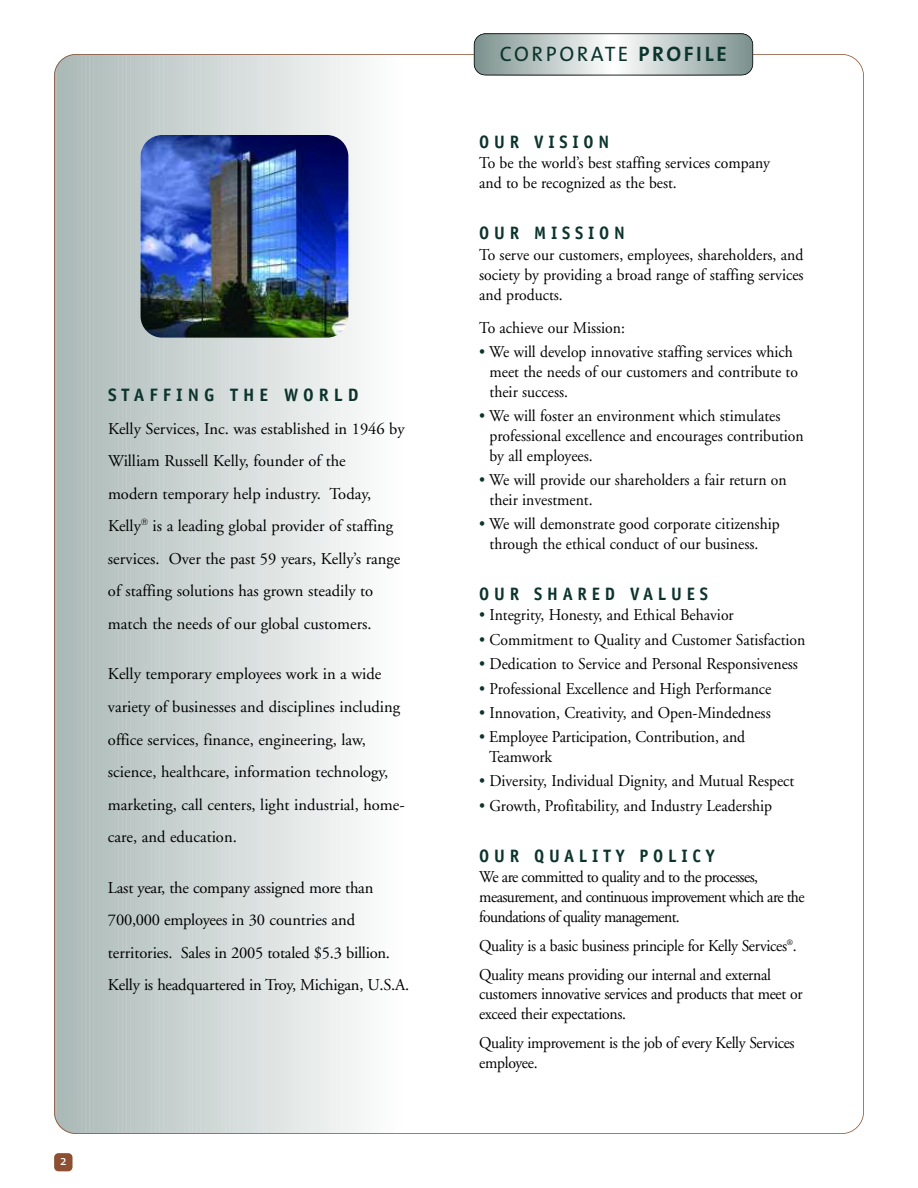
<style>
.page{position:relative;width:918px;height:1188px;background:#fff}
.page>*{position:absolute;margin:0;border:0;box-sizing:border-box;transform-origin:0 0}
.t1{font:21px "The Sans";letter-spacing:.115em;color:#0c342d}
.t2{font:700 18px "Officina Sans";letter-spacing:.28em;color:#0c342d;scale:.95 1}
.t3{font:700 18px "Officina Sans";letter-spacing:.28em;color:#0c342d}
.t4{font:16.5px/19.8px "Adobe Garamond";color:#000;scale:.95 1}
.t5{font:16.5px/32.5px "Adobe Garamond";color:#000}
.t6{font:16.5px/19.8px "Adobe Garamond";letter-spacing:-.02em;color:#000;scale:.95 1}
.t7{font:16.5px/19.8px "Adobe Garamond";letter-spacing:-.04em;color:#000;scale:.95 1}
.t8{font:13.5px "The Sans";color:#fff}
.s1{font-weight:700}
.s2{color:#0c342d}
</style>
<div class="page">
<div style="left:55px;top:54px;width:8px;height:1080px;background:#abb9b6"></div>
<div style="left:63px;top:54px;width:8px;height:1080px;background:#adbbb8"></div>
<div style="left:71px;top:54px;width:8px;height:1080px;background:#afbcba"></div>
<div style="left:79px;top:54px;width:8px;height:1080px;background:#b1bebb"></div>
<div style="left:88px;top:54px;width:7px;height:1080px;background:#b3c0bd"></div>
<div style="left:96px;top:54px;width:8px;height:1080px;background:#b5c1bf"></div>
<div style="left:104px;top:54px;width:8px;height:1080px;background:#b7c3c1"></div>
<div style="left:112px;top:54px;width:8px;height:1080px;background:#b9c5c2"></div>
<div style="left:121px;top:54px;width:7px;height:1080px;background:#bbc6c4"></div>
<div style="left:129px;top:54px;width:8px;height:1080px;background:#bdc8c6"></div>
<div style="left:137px;top:54px;width:8px;height:1080px;background:#bfc9c8"></div>
<div style="left:145px;top:54px;width:8px;height:1080px;background:#c1cbc9"></div>
<div style="left:149px;top:54px;width:8px;height:1080px;background:#c2ccca"></div>
<div style="left:154px;top:54px;width:7px;height:1080px;background:#c3cdcb"></div>
<div style="left:158px;top:54px;width:7px;height:1080px;background:#c4cecc"></div>
<div style="left:162px;top:54px;width:8px;height:1080px;background:#c5cfcd"></div>
<div style="left:170px;top:54px;width:8px;height:1080px;background:#c7d0cf"></div>
<div style="left:178px;top:54px;width:8px;height:1080px;background:#c9d2d0"></div>
<div style="left:182px;top:54px;width:8px;height:1080px;background:#cad3d1"></div>
<div style="left:187px;top:54px;width:7px;height:1080px;background:#cbd4d2"></div>
<div style="left:191px;top:54px;width:7px;height:1080px;background:#ccd4d3"></div>
<div style="left:195px;top:54px;width:8px;height:1080px;background:#cdd5d4"></div>
<div style="left:203px;top:54px;width:8px;height:1080px;background:#cfd7d5"></div>
<div style="left:211px;top:54px;width:8px;height:1080px;background:#d1d8d7"></div>
<div style="left:219px;top:54px;width:8px;height:1080px;background:#d3dad9"></div>
<div style="left:224px;top:54px;width:7px;height:1080px;background:#d4dbda"></div>
<div style="left:228px;top:54px;width:7px;height:1080px;background:#d5dcdb"></div>
<div style="left:232px;top:54px;width:8px;height:1080px;background:#d6dddc"></div>
<div style="left:240px;top:54px;width:8px;height:1080px;background:#d8dedd"></div>
<div style="left:248px;top:54px;width:8px;height:1080px;background:#dae0df"></div>
<div style="left:256px;top:54px;width:8px;height:1080px;background:#dce2e1"></div>
<div style="left:261px;top:54px;width:7px;height:1080px;background:#dde3e2"></div>
<div style="left:265px;top:54px;width:7px;height:1080px;background:#dee3e2"></div>
<div style="left:269px;top:54px;width:8px;height:1080px;background:#dfe4e3"></div>
<div style="left:277px;top:54px;width:8px;height:1080px;background:#e1e6e5"></div>
<div style="left:285px;top:54px;width:8px;height:1080px;background:#e3e8e7"></div>
<div style="left:289px;top:54px;width:8px;height:1080px;background:#e4e9e8"></div>
<div style="left:294px;top:54px;width:7px;height:1080px;background:#e5e9e9"></div>
<div style="left:298px;top:54px;width:7px;height:1080px;background:#e6eae9"></div>
<div style="left:302px;top:54px;width:8px;height:1080px;background:#e7ebea"></div>
<div style="left:310px;top:54px;width:8px;height:1080px;background:#e9edec"></div>
<div style="left:318px;top:54px;width:8px;height:1080px;background:#ebeeee"></div>
<div style="left:326px;top:54px;width:8px;height:1080px;background:#edf0ef"></div>
<div style="left:331px;top:54px;width:7px;height:1080px;background:#eef1f0"></div>
<div style="left:335px;top:54px;width:7px;height:1080px;background:#eff2f1"></div>
<div style="left:339px;top:54px;width:8px;height:1080px;background:#f0f3f2"></div>
<div style="left:347px;top:54px;width:8px;height:1080px;background:#f2f4f4"></div>
<div style="left:355px;top:54px;width:8px;height:1080px;background:#f4f6f6"></div>
<div style="left:359px;top:54px;width:8px;height:1080px;background:#f5f7f6"></div>
<div style="left:368px;top:54px;width:7px;height:1080px;background:#f7f8f8"></div>
<div style="left:376px;top:54px;width:8px;height:1080px;background:#f9fafa"></div>
<div style="left:384px;top:54px;width:8px;height:1080px;background:#fbfcfb"></div>
<img style="left:140px;top:135px;width:208px;height:203px;border-radius:22px">
<svg style="left:476px;top:34px;width:275px;height:41px;background:#98a9a6"></svg>
<div style="left:535px;top:34px;width:157px;height:41px;background:#c1cbc9"></div>
<div style="left:561px;top:34px;width:105px;height:41px;background:#ced6d5"></div>
<div style="left:570px;top:34px;width:87px;height:41px;background:#d6dddc"></div>
<div style="left:574px;top:34px;width:79px;height:41px;background:#dae0df"></div>
<div style="left:578px;top:34px;width:71px;height:41px;background:#dee3e2"></div>
<div style="left:582px;top:34px;width:63px;height:41px;background:#e2e7e6"></div>
<div style="left:586px;top:34px;width:55px;height:41px;background:#e6eae9"></div>
<div style="left:591px;top:34px;width:45px;height:41px;background:#eaeded"></div>
<div style="left:595px;top:34px;width:37px;height:41px;background:#eef1f0"></div>
<div style="left:599px;top:34px;width:29px;height:41px;background:#f2f4f4"></div>
<div style="left:603px;top:34px;width:21px;height:41px;background:#f6f8f7"></div>
<div style="left:607px;top:34px;width:13px;height:41px;background:#fafbfb"></div>
<div style="left:611px;top:34px;width:5px;height:41px;background:#fefefe"></div>
<div style="left:474px;top:33px;width:279px;height:42px;border:2px solid #000;border-radius:12px"></div>
<div style="left:54px;top:1153px;width:19px;height:18px;background:#8c4f32;border-radius:4px"></div>
<p class="t3" style="left:108px;top:388px;width:252px">STAFFING THE WORLD</p>
<p class="t5" style="left:108px;top:414px;width:298px">Kelly Services, Inc. was established in 1946 by William Russell Kelly, founder of the<br>modern temporary help industry. Today, Kelly<sup>®</sup> is a leading global provider of staffing services. Over the past 59 years, Kelly’s range of staffing solutions has grown steadily to match the needs of our global customers.</p>
<p class="t5" style="left:108px;top:659px;width:298px">Kelly temporary employees work in a wide variety of businesses and disciplines including office services, finance, engineering, law, science, healthcare, information technology, marketing, call centers, light industrial, home&shy;care, and education.</p>
<p class="t5" style="left:108px;top:873px;width:303px">Last year, the company assigned more than 700,000 employees in 30 countries and territories. Sales in 2005 totaled $5.3 billion.<br>Kelly is headquartered in Troy, Michigan, U.S.A.</p>
<p class="t8" style="left:60px;top:1153px;width:8px">2</p>
<p class="t1" style="left:500px;top:41px;width:228px">CORPORATE <span class="s1">PROFILE</span></p>
<p class="t2" style="left:479px;top:135px;width:138px">OUR VISION</p>
<p class="t4" style="left:479px;top:155px;width:308px">To be the world’s best staffing services company and to be recognized as the best.</p>
<p class="t2" style="left:479px;top:226px;width:155px">OUR MISSION</p>
<p class="t4" style="left:479px;top:246px;width:343px;text-align:justify">To serve our customers, employees, shareholders, and society by providing a broad range of staffing services and products.</p>
<p class="t4" style="left:479px;top:319px;width:155px">To achieve our Mission:</p>
<p class="t4" style="left:490px;top:343px;width:326px;text-indent:-10px"><span class="s2">•</span> We will develop innovative staffing services which meet the needs of our customers and contribute to their success.</p>
<p class="t4" style="left:490px;top:407px;width:332px;text-indent:-10px"><span class="s2">•</span> We will foster an environment which stimulates professional excellence and encourages contribution by all employees.</p>
<p class="t4" style="left:490px;top:471px;width:314px;text-indent:-10px"><span class="s2">•</span> We will provide our shareholders a fair return on their investment.</p>
<p class="t4" style="left:490px;top:515px;width:307px;text-indent:-10px"><span class="s2">•</span> We will demonstrate good corporate citizenship through the ethical conduct of our business.</p>
<p class="t2" style="left:479px;top:587px;width:242px">OUR SHARED VALUES</p>
<p class="t4" style="left:479px;top:607px;width:269px"><span class="s2">•</span> Integrity, Honesty, and Ethical Behavior</p>
<p class="t4" style="left:479px;top:631px;width:345px"><span class="s2">•</span> Commitment to Quality and Customer Satisfaction</p>
<p class="t4" style="left:479px;top:655px;width:337px"><span class="s2">•</span> Dedication to Service and Personal Responsiveness</p>
<p class="t4" style="left:479px;top:680px;width:309px"><span class="s2">•</span> Professional Excellence and High Performance</p>
<p class="t4" style="left:479px;top:704px;width:308px"><span class="s2">•</span> Innovation, Creativity, and Open-Mindedness</p>
<p class="t4" style="left:489px;top:728px;width:271px;text-indent:-10px"><span class="s2">•</span> Employee Participation, Contribution, and<br>Teamwork</p>
<p class="t4" style="left:479px;top:773px;width:333px"><span class="s2">•</span> Diversity, Individual Dignity, and Mutual Respect</p>
<p class="t4" style="left:479px;top:797px;width:310px"><span class="s2">•</span> Growth, Profitability, and Industry Leadership</p>
<p class="t2" style="left:479px;top:849px;width:249px">OUR QUALITY POLICY</p>
<p class="t7" style="left:479px;top:868px;width:344px">We are committed to quality and to the processes, measurement, and continuous improvement which are the foundations of quality management.</p>
<p class="t6" style="left:479px;top:932px;width:336px;line-height:28.8px">Quality is a basic business principle for Kelly Services<sup>®</sup>.<br>Quality means providing our internal and external</p>
<p class="t6" style="left:479px;top:986px;width:342px">customers innovative services and products that meet or exceed their expectations.</p>
<p class="t6" style="left:479px;top:1034px;width:334px">Quality improvement is the job of every Kelly Services employee.</p>
</div>
